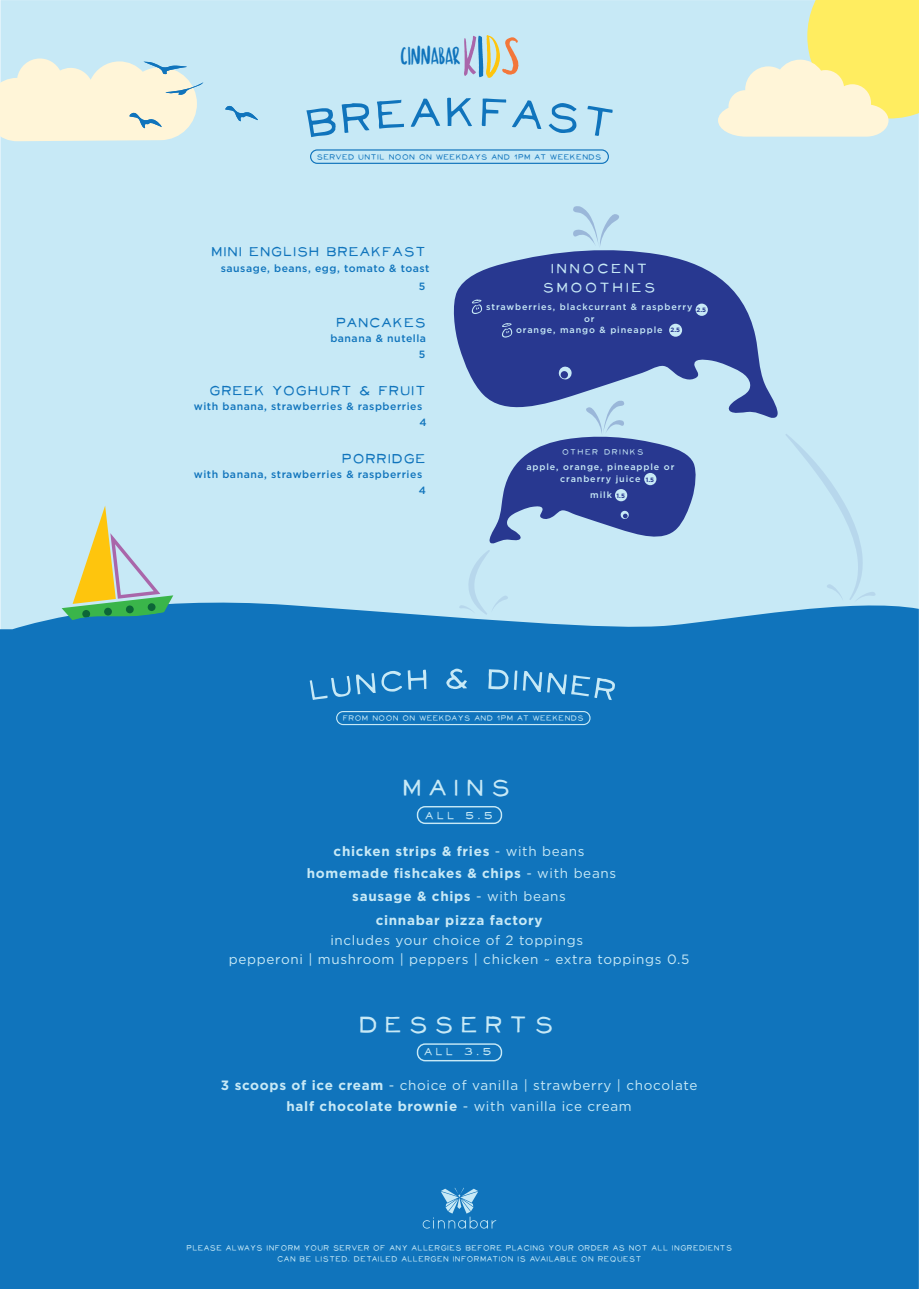
<style>
.page{position:relative;width:919px;height:1289px;background:#fff}
.page>*{position:absolute;margin:0;border:0;box-sizing:border-box;transform-origin:0 0}
.t1{font:27px "Neo Retro Fill";letter-spacing:.2em;color:#c7e9f6}
.t2{font:23.1px "Pretty Many";color:#1074bc}
.t3{font:15.9px/19px "Neo Retro Fill";letter-spacing:.1em;color:#c7e9f6;text-align:center}
.t4{font:15.6px "Neo Retro Fill";color:#1074bc}
.t5{font:13.5px/19.5px "Gotham HTF";letter-spacing:.05em;color:#c7e9f6;text-align:center}
.t6{font:700 13.5px/21.8px "Gotham HTF";letter-spacing:.05em;color:#c7e9f6;text-align:center}
.t7{font:12.45px "Neo Retro Fill";letter-spacing:.2em;color:#c7e9f6}
.t8{font:500 10.5px/15.9px "Gotham HTF";letter-spacing:.05em;color:#1074bc}
.t9{font:9px/10.8px "Neo Retro Fill";color:#c7e9f6;text-align:center;scale:.95 1}
.t10{font:500 9px/11.2px "Gotham HTF";letter-spacing:.1em;color:#c7e9f6;text-align:center}
.t11{font:9px "Neo Retro Fill";letter-spacing:.1em;color:#c7e9f6}
.t12{font:8.7px "Neo Retro Fill";color:#1074bc}
.t13{font:8.7px "Neo Retro Fill";color:#c7e9f6}
.t14{font:700 6.3px "Gotham HTF";color:#283890}
.s1{font-weight:700;font-size:6.3px;color:#283890}
.s2{font-weight:400}
.s3{font-weight:700}
</style>
<div class="page">
<div style="left:0;top:0;width:918px;height:594px;background:#c7e9f6"></div>
<svg style="left:718px;top:0;width:200px;height:137px;background:#eeeeb4"></svg>
<svg style="left:225px;top:105px;width:33px;height:16px"></svg>
<svg style="left:0;top:58px;width:203px;height:83px;background:#f0f0dc"></svg>
<svg style="left:464px;top:35px;width:54px;height:43px;background:#c2c4bb"></svg>
<svg style="left:306px;top:108px;width:29px;height:29px"></svg>
<svg style="left:341px;top:103px;width:28px;height:30px"></svg>
<svg style="left:377px;top:100px;width:27px;height:29px"></svg>
<svg style="left:410px;top:99px;width:30px;height:28px"></svg>
<svg style="left:447px;top:98px;width:25px;height:28px"></svg>
<svg style="left:481px;top:98px;width:25px;height:28px"></svg>
<svg style="left:512px;top:100px;width:29px;height:29px"></svg>
<svg style="left:548px;top:103px;width:28px;height:30px"></svg>
<svg style="left:587px;top:106px;width:25px;height:30px"></svg>
<svg style="left:310px;top:149px;width:299px;height:15px;background:#a9d5ec"></svg>
<div style="left:0;top:594px;width:918px;height:694px;background:#1074bc"></div>
<svg style="left:62px;top:505px;width:116px;height:123px;background:#acccba"></svg>
<div style="left:147px;top:603px;width:9px;height:8px;background:#0c6638;border-radius:50%"></div>
<div style="left:126px;top:605px;width:8px;height:8px;background:#0c6638;border-radius:50%"></div>
<div style="left:104px;top:607px;width:8px;height:8px;background:#0c6638;border-radius:50%"></div>
<svg style="left:573px;top:206px;width:46px;height:41px;background:#bedff0"></svg>
<svg style="left:451px;top:247px;width:327px;height:171px;background:#586eaf"></svg>
<div style="left:560px;top:371px;width:8px;height:8px;background:#283890;border-radius:3px"></div>
<svg style="left:471px;top:299px;width:11px;height:15px"></svg>
<svg style="left:502px;top:323px;width:10px;height:15px"></svg>
<div style="left:669px;top:324px;width:13px;height:13px;background:#c7e9f6;border-radius:50%"></div>
<div style="left:695px;top:303px;width:12px;height:13px;background:#c7e9f6;border-radius:50%"></div>
<svg style="left:489px;top:400px;width:208px;height:143px;background:#758ec1"></svg>
<div style="left:644px;top:473px;width:12px;height:12px;background:#c7e9f6;border-radius:50%"></div>
<div style="left:615px;top:489px;width:12px;height:12px;background:#c7e9f6;border-radius:50%"></div>
<svg style="left:785px;top:433px;width:90px;height:169px;background:#c5e7f5"></svg>
<svg style="left:459px;top:549px;width:49px;height:66px;background:#c4e6f4"></svg>
<svg style="left:422px;top:1187px;width:74px;height:41px;background:#3189c6"></svg>
<svg style="left:336px;top:711px;width:254px;height:14px;background:#2d86c5"></svg>
<svg style="left:309px;top:676px;width:41px;height:24px"></svg>
<svg style="left:356px;top:669px;width:70px;height:25px;background:#3b8fc9"></svg>
<svg style="left:446px;top:668px;width:21px;height:21px"></svg>
<svg style="left:488px;top:669px;width:127px;height:31px;background:#368cc8"></svg>
<div style="left:417px;top:806px;width:85px;height:18px;border:1px solid #c7e9f6;border-radius:8px"></div>
<div style="left:417px;top:1043px;width:85px;height:18px;border:1px solid #c7e9f6;border-radius:8px"></div>
<h2 class="t2" style="left:400px;top:42px;width:61px">CINNABAR</h2>
<p class="t12" style="left:317px;top:152px;width:286px">SERVED UNTIL NOON ON WEEKDAYS AND 1PM AT WEEKENDS</p>
<p class="t4" style="left:211px;top:244px;width:217px">MINI ENGLISH BREAKFAST</p>
<p class="t8" style="left:419px;top:259px;width:12px;line-height:17.9px;text-indent:-198px">sausage, beans, egg, tomato &amp; toast<br>5</p>
<p class="t3" style="left:543px;top:259px;width:115px">INNOCENT<br>SMOOTHIES</p>
<p class="t10" style="left:486px;top:301px;width:208px">strawberries, blackcurrant &amp; raspberry</p>
<p class="t10" style="left:584px;top:313px;width:12px">or</p>
<p class="t10" style="left:516px;top:324px;width:165px">orange, mango &amp; pineapple <span class="s1">2.5</span></p>
<p class="t14" style="left:696px;top:306px;width:11px">2.5</p>
<p class="t4" style="left:336px;top:314px;width:92px">PANCAKES</p>
<p class="t8" style="left:330px;top:330px;width:97px;text-align:right">banana &amp; nutella<br>5</p>
<p class="t4" style="left:209px;top:382px;width:218px">GREEK YOGHURT &amp; FRUIT</p>
<p class="t8" style="left:419px;top:398px;width:9px;text-indent:-226px">with banana, strawberries &amp; raspberries<br>4</p>
<p class="t4" style="left:342px;top:450px;width:86px">PORRIDGE</p>
<p class="t8" style="left:419px;top:466px;width:9px;text-indent:-225px">with banana, strawberries &amp; raspberries<br>4</p>
<p class="t11" style="left:562px;top:447px;width:83px">OTHER DRINKS</p>
<p class="t10" style="left:526px;top:461px;width:149px">apple, orange, pineapple or cranberry juice</p>
<p class="t10" style="left:590px;top:489px;width:23px">milk</p>
<p class="t14" style="left:645px;top:476px;width:10px">1.5</p>
<p class="t14" style="left:616px;top:492px;width:10px">1.5</p>
<p class="t13" style="left:343px;top:713px;width:243px">FROM NOON ON WEEKDAYS AND 1PM AT WEEKENDS</p>
<h1 class="t1" style="left:402px;top:774px;width:111px">MAINS</h1>
<p class="t7" style="left:425px;top:809px;width:70px">ALL 5.5</p>
<p class="t6" style="left:307px;top:840px;width:311px">chicken strips &amp; fries <span class="s2">- with beans </span>homemade fishcakes &amp; chips <span class="s2">- with beans</span></p>
<p class="t6" style="left:352px;top:884px;width:215px;line-height:23.5px">sausage &amp; chips <span class="s2">- with beans </span>cinnabar pizza factory</p>
<p class="t5" style="left:229px;top:929px;width:462px">includes your choice of 2 toppings<br>pepperoni | mushroom | peppers | chicken ~ extra toppings 0.5</p>
<h1 class="t1" style="left:359px;top:1010px;width:198px">DESSERTS</h1>
<p class="t7" style="left:424px;top:1045px;width:70px">ALL 3.5</p>
<p class="t5" style="left:221px;top:1074px;width:478px;line-height:21px"><span class="s3">3 scoops of ice cream</span> - choice of vanilla | strawberry | chocolate <span class="s3">half chocolate brownie</span> - with vanilla ice cream</p>
<p class="t9" style="left:186px;top:1242px;width:576px">PLEASE ALWAYS INFORM YOUR SERVER OF ANY ALLERGIES BEFORE PLACING YOUR ORDER AS NOT ALL INGREDIENTS<br>CAN BE LISTED. DETAILED ALLERGEN INFORMATION IS AVAILABLE ON REQUEST</p>
</div>
